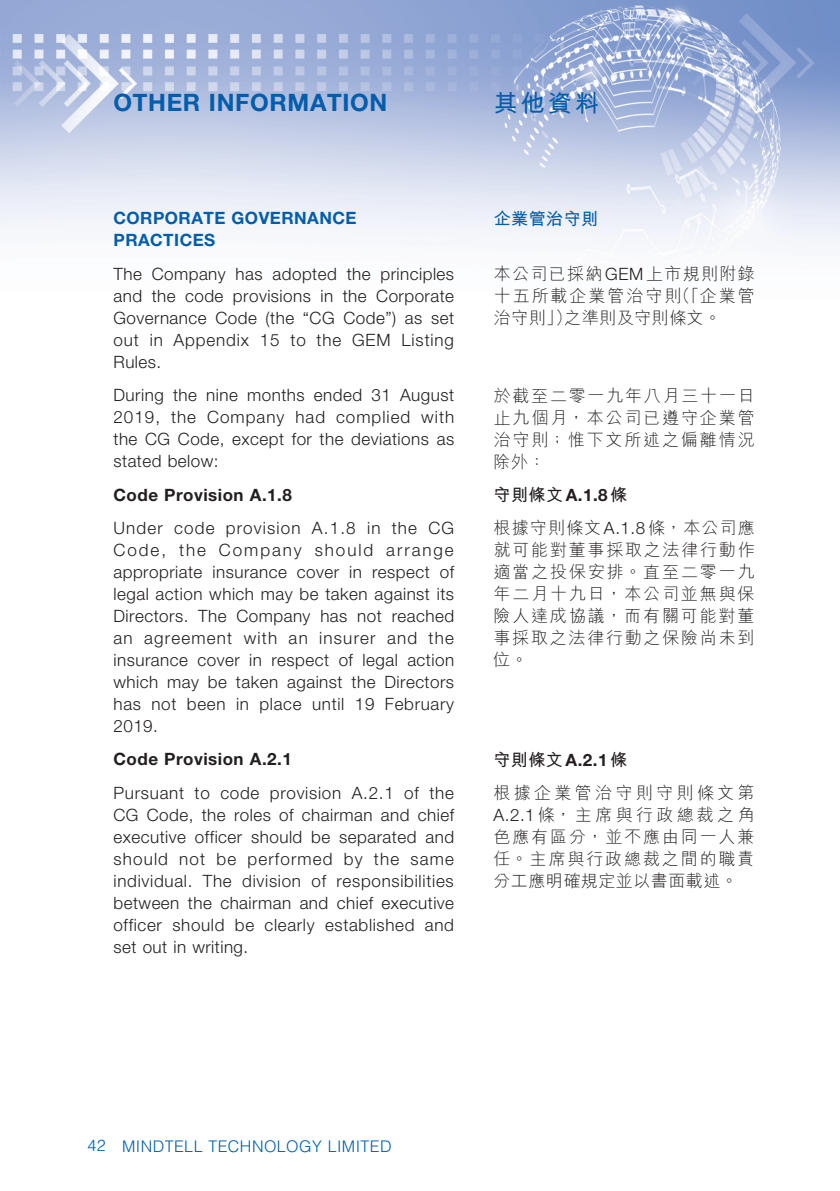
<style>
.page{position:relative;width:840px;height:1191px;background:#fff}
.page>*{position:absolute;margin:0;border:0;box-sizing:border-box;transform-origin:0 0}
.t1{font:700 24px "Helvetica Neue";color:#015dab}
.t2{font:700 24px "M Hei HK";color:#015dab}
.t3{font:300 17px/22px "Helvetica Neue";letter-spacing:.04em;color:#231f20;text-align:justify}
.t4{font:300 17px/22px "M Hei HK";letter-spacing:.11em;color:#231f20;text-align:justify}
.t5{font:700 17px "Helvetica Neue";letter-spacing:.03em;color:#231f20}
.t6{font:700 17px/22px "Helvetica Neue";letter-spacing:.03em;color:#015dab}
.t7{font:300 17px/33.4px "M Hei HK";letter-spacing:.065em;color:#231f20}
.t8{font:300 17px/33.4px "M Hei HK";letter-spacing:.195em;color:#231f20}
.t9{font:700 17px "M Hei HK";letter-spacing:.03em;color:#015dab}
.t10{font:300 16px "Helvetica";letter-spacing:.03em;color:#015dab}
.s1{font-family:"Helvetica Neue"}
.s2{font-weight:700}
.s3{font-family:"Helvetica Neue";font-weight:700}
</style>
<div class="page">
<img style="left:0;top:0;width:839px;height:251px">
<h1 class="t1" style="left:113px;top:88px;width:18px">other</h1>
<h1 class="t1" style="left:209px;top:88px;width:17px">information</h1>
<h1 class="t2" style="left:493px;top:86px;width:107px">其他資料</h1>
<p class="t6" style="left:113px;top:207px;width:244px">CORPORATE GOVERNANCE<br>PRACTICES</p>
<p class="t3" style="left:113px;top:262px;width:342px">The Company has adopted the principles and the code provisions in the Corporate Governance Code (the “CG Code”) as set out in Appendix 15 to the GEM Listing Rules.</p>
<p class="t3" style="left:113px;top:384px;width:342px">During the nine months ended 31 August 2019, the Company had complied with the CG Code, except for the deviations as stated below:</p>
<p class="t5" style="left:113px;top:484px;width:180px">Code Provision A.1.8</p>
<p class="t3" style="left:113px;top:516px;width:342px">Under code provision A.1.8 in the CG Code, the Company should arrange appropriate insurance cover in respect of legal action which may be taken against its Directors. The Company has not reached an agreement with an insurer and the insurance cover in respect of legal action which may be taken against the Directors has not been in place until 19 February 2019.</p>
<p class="t5" style="left:113px;top:748px;width:180px">Code Provision A.2.1</p>
<p class="t3" style="left:113px;top:781px;width:342px">Pursuant to code provision A.2.1 of the CG Code, the roles of chairman and chief executive officer should be separated and should not be performed by the same individual. The division of responsibilities between the chairman and chief executive officer should be clearly established and set out in writing.</p>
<p class="t9" style="left:493px;top:206px;width:106px">企業管治守則</p>
<p class="t4" style="left:493px;top:262px;width:262px">本公司已採納<span class="s1">GEM</span>上市規則附錄十五所載企業管治守則（「企業管治守則」）之準則及守則條文。</p>
<p class="t4" style="left:493px;top:384px;width:262px">於截至二零一九年八月三十一日止九個月，本公司已遵守企業管治守則；惟下文所述之偏離情況除外：</p>
<p class="t7" style="left:493px;top:477px;width:262px"><span class="s2">守則條文</span><span class="s3">A.1.8</span><span class="s2">條<br></span>根據守則條文<span class="s1">A.1.8</span>條，本公司應</p>
<p class="t4" style="left:493px;top:538px;width:263px">就可能對董事採取之法律行動作適當之投保安排。直至二零一九年二月十九日，本公司並無與保險人達成協議，而有關可能對董事採取之法律行動之保險尚未到位。</p>
<p class="t8" style="left:493px;top:742px;width:262px"><span class="s2">守則條文</span><span class="s3">A.2.1</span><span class="s2">條<br></span>根據企業管治守則守則條文第</p>
<p class="t4" style="left:493px;top:803px;width:262px"><span class="s1">A.2.1</span>條，主席與行政總裁之角色應有區分，並不應由同一人兼任。主席與行政總裁之間的職責分工應明確規定並以書面載述。</p>
<p class="t10" style="left:87px;top:1136px;width:97px">42 MINDTELL</p>
<p class="t10" style="left:208px;top:1136px;width:68px">TECHNOLO</p>
<p class="t10" style="left:299px;top:1136px;width:82px">GY LI MITED</p>
</div>
